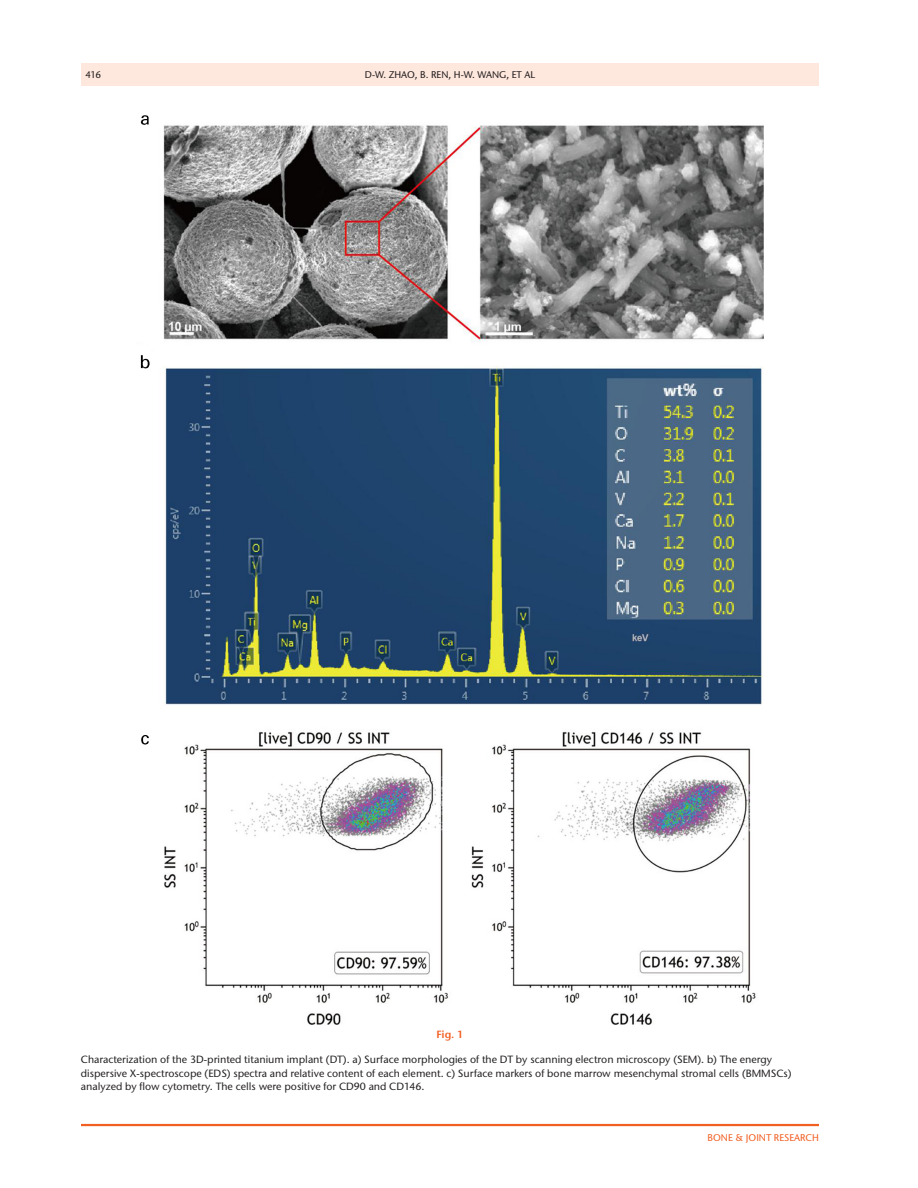
<style>
.page{position:relative;width:918px;height:1188px;background:#fff}
.page>*{position:absolute;margin:0;border:0;box-sizing:border-box;transform-origin:0 0}
.t1{font:500 10.5px/13.5px "Stone Sans ITC Pro";color:#231f20}
.t2{font:600 10.5px "Stone Sans ITC Pro";color:#f15f23}
.t3{font:500 9.75px "Stone Sans ITC Pro";color:#231f20}
.t4{font:500 9.75px "Stone Sans ITC Pro";color:#f15f23}
</style>
<div class="page">
<hr style="left:81px;top:1124px;width:738px;height:2px;background:#f15f23">
<div style="left:81px;top:63px;width:738px;height:23px;background:#fee7dc"></div>
<img style="left:140px;top:115px;width:624px;height:909px">
<p class="t3" style="left:85px;top:68px;width:17px">416</p>
<p class="t3" style="left:365px;top:68px;width:172px">D-W. ZHAO, B. REN, H-W. WANG, ET AL</p>
<p class="t2" style="left:436px;top:1027px;width:29px">Fig. 1</p>
<p class="t1" style="left:81px;top:1053px;width:712px">Characterization of the 3D-printed titanium implant (DT). a) Surface morphologies of the DT by scanning electron microscopy (SEM). b) The energy dispersive X-spectroscope (EDS) spectra and relative content of each element. c) Surface markers of bone marrow mesenchymal stromal cells (BMMSCs) analyzed by flow cytometry. The cells were positive for CD90 and CD146.</p>
<p class="t4" style="left:708px;top:1132px;width:113px">BONE &amp; JOINT RESEARCH</p>
</div>
